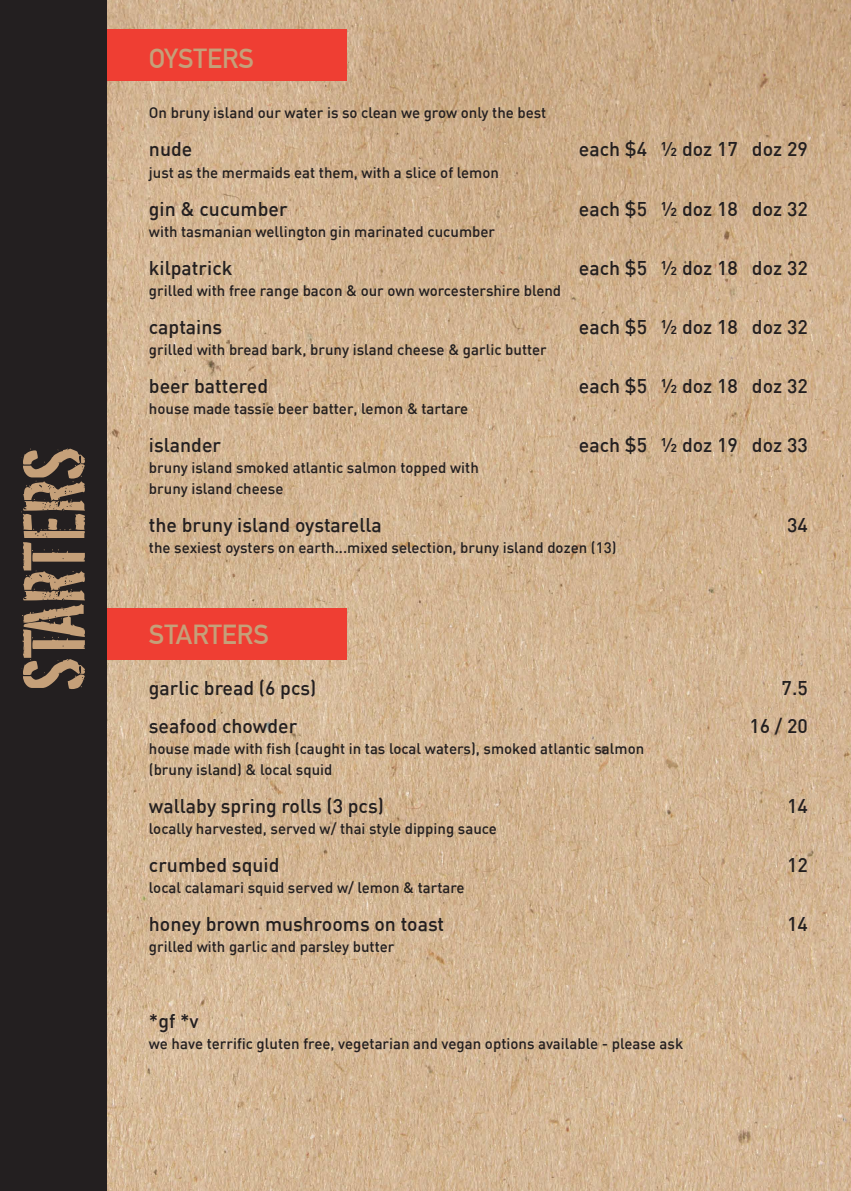
<style>
.page{position:relative;width:851px;height:1191px;background:#fff}
.page>*{position:absolute;margin:0;border:0;box-sizing:border-box;transform-origin:0 0}
.t1{font:700 27px "DIN Alternate";color:#c5a079}
.t2{font:500 19.5px "DIN";color:#231f20}
.t3{font:500 15px/21px "DIN";color:#231f20}
</style>
<div class="page">
<img style="left:106px;top:0;width:744px;height:1191px">
<div style="left:106px;top:30px;width:241px;height:51px;background:#ef3e33"></div>
<div style="left:106px;top:608px;width:241px;height:51px;background:#ef3e33"></div>
<div style="left:0;top:0;width:106px;height:1191px;background:#231f20"></div>
<svg style="left:21px;top:448px;width:64px;height:241px"></svg>
<h1 class="t1" style="left:149px;top:38px;width:107px">OYSTERS</h1>
<p class="t3" style="left:149px;top:102px;width:399px">On bruny island our water is so clean we grow only the best</p>
<h2 class="t2" style="left:149px;top:137px;width:45px">nude</h2>
<h2 class="t2" style="left:578px;top:137px;width:230px">each $4 ½ doz 17 doz 29</h2>
<p class="t3" style="left:149px;top:161px;width:351px">just as the mermaids eat them, with a slice of lemon</p>
<h2 class="t2" style="left:149px;top:196px;width:140px">gin &amp; cucumber</h2>
<h2 class="t2" style="left:578px;top:196px;width:230px">each $5 ½ doz 18 doz 32</h2>
<p class="t3" style="left:149px;top:220px;width:348px">with tasmanian wellington gin marinated cucumber</p>
<h2 class="t2" style="left:149px;top:255px;width:85px">kilpatrick</h2>
<h2 class="t2" style="left:578px;top:255px;width:230px">each $5 ½ doz 18 doz 32</h2>
<p class="t3" style="left:149px;top:279px;width:414px">grilled with free range bacon &amp; our own worcestershire blend</p>
<h2 class="t2" style="left:149px;top:314px;width:75px">captains</h2>
<h2 class="t2" style="left:578px;top:314px;width:230px">each $5 ½ doz 18 doz 32</h2>
<p class="t3" style="left:149px;top:338px;width:399px">grilled with bread bark, bruny island cheese &amp; garlic butter</p>
<h2 class="t2" style="left:149px;top:373px;width:121px">beer battered</h2>
<h2 class="t2" style="left:578px;top:373px;width:230px">each $5 ½ doz 18 doz 32</h2>
<p class="t3" style="left:149px;top:397px;width:321px">house made tassie beer batter, lemon &amp; tartare</p>
<h2 class="t2" style="left:149px;top:432px;width:74px">islander</h2>
<h2 class="t2" style="left:578px;top:432px;width:230px">each $5 ½ doz 19 doz 33</h2>
<p class="t3" style="left:149px;top:456px;width:331px">bruny island smoked atlantic salmon topped with bruny island cheese</p>
<h2 class="t2" style="left:149px;top:512px;width:234px">the bruny island oystarella</h2>
<h2 class="t2" style="left:787px;top:512px;width:22px">34</h2>
<p class="t3" style="left:149px;top:536px;width:469px">the sexiest oysters on earth...mixed selection, bruny island dozen (13)</p>
<h1 class="t1" style="left:149px;top:614px;width:121px">STARTERS</h1>
<h2 class="t2" style="left:149px;top:675px;width:169px">garlic bread (6 pcs)</h2>
<h2 class="t2" style="left:781px;top:675px;width:28px">7.5</h2>
<h2 class="t2" style="left:149px;top:713px;width:150px">seafood chowder</h2>
<h2 class="t2" style="left:749px;top:713px;width:60px">16 / 20</h2>
<p class="t3" style="left:149px;top:737px;width:497px">house made with fish (caught in tas local waters), smoked atlantic salmon (bruny island) &amp; local squid</p>
<h2 class="t2" style="left:149px;top:793px;width:236px">wallaby spring rolls (3 pcs)</h2>
<h2 class="t2" style="left:787px;top:793px;width:22px">14</h2>
<p class="t3" style="left:149px;top:817px;width:349px">locally harvested, served w/ thai style dipping sauce</p>
<h2 class="t2" style="left:149px;top:852px;width:132px">crumbed squid</h2>
<h2 class="t2" style="left:787px;top:852px;width:22px">12</h2>
<p class="t3" style="left:149px;top:876px;width:317px">local calamari squid served w/ lemon &amp; tartare</p>
<h2 class="t2" style="left:149px;top:911px;width:297px">honey brown mushrooms on toast</h2>
<h2 class="t2" style="left:787px;top:911px;width:22px">14</h2>
<p class="t3" style="left:149px;top:935px;width:247px">grilled with garlic and parsley butter</p>
<h2 class="t2" style="left:149px;top:1008px;width:51px">*gf *v</h2>
<p class="t3" style="left:149px;top:1032px;width:536px">we have terrific gluten free, vegetarian and vegan options available - please ask</p>
</div>
